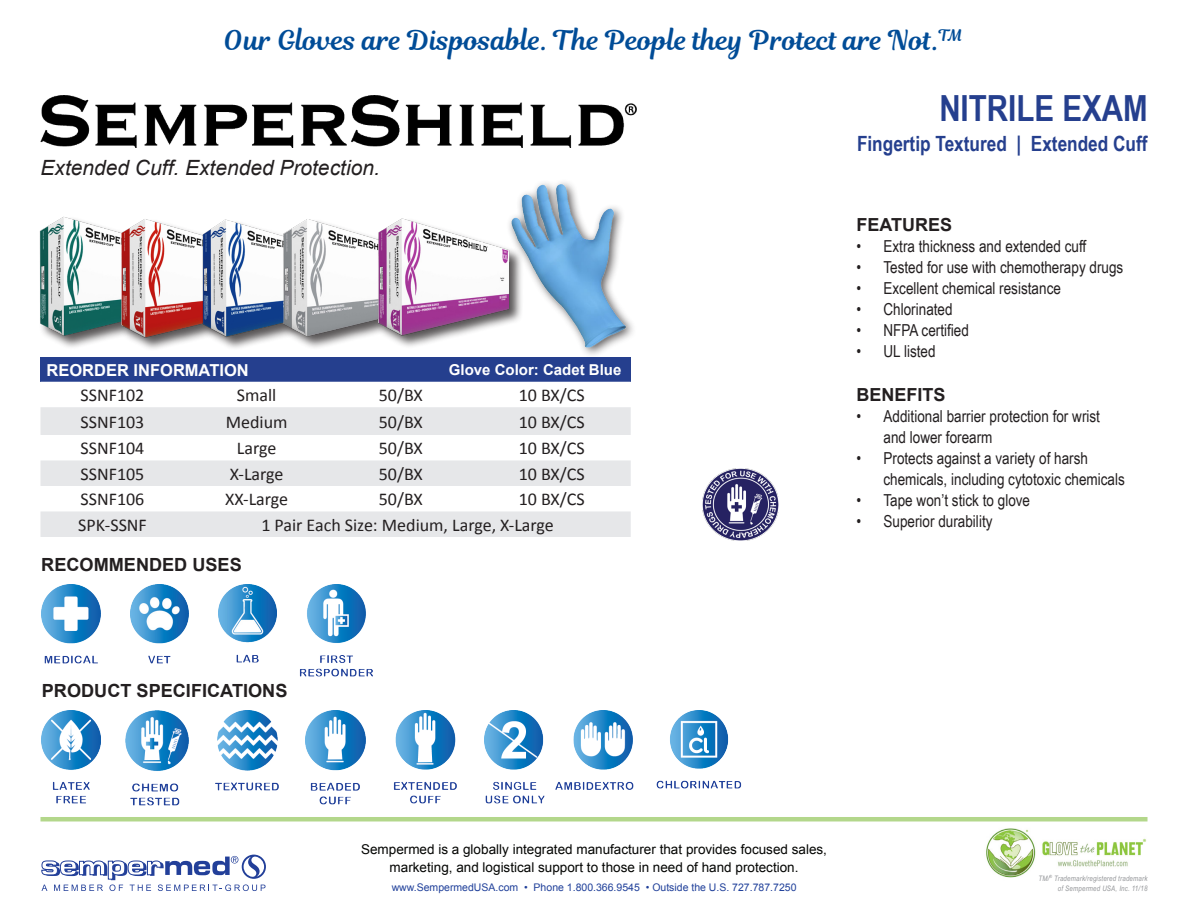
<style>
.page{position:relative;width:1188px;height:918px;background:#fff}
.page>*{position:absolute;margin:0;border:0;box-sizing:border-box;transform-origin:0 0}
.t1{font:700 36px "Arial Narrow";color:#253f8e}
.t2{font:27px "Magnolia Script";color:#004c97}
.t3{font:italic 21px "Arial";color:#231f20}
.t4{font:700 21px "Arial Narrow";color:#253f8e}
.t5{font:700 18.15px "Arial";color:#231f20}
.t6{font:18px "Calibri";color:#231f20}
.t7{font:700 18px "Arial";color:#231f20}
.t8{font:16.5px/21px "Arial Narrow";color:#231f20}
.t9{font:700 16.5px "Arial";color:#fff}
.t10{font:700 15px "Arial";color:#fff}
.t11{font:13.5px/18px "Arial";color:#040503;text-align:center}
.t12{font:10.5px "Arial";color:#20409a}
.t13{font:italic 7.5px/10.2px "Arial Narrow";letter-spacing:.025em;color:#939598;text-align:right}
</style>
<div class="page">
<img style="left:985px;top:821px;width:163px;height:57px">
<svg style="left:41px;top:855px;width:225px;height:36px"></svg>
<hr style="left:40px;top:817px;width:1108px;height:4px;background:#b3d78b">
<img style="left:39px;top:216px;width:75px;height:129px">
<div style="left:120px;top:219px;width:150px;height:132px;background:#231f20;opacity:.75"></div>
<img style="left:114px;top:219px;width:79px;height:127px">
<div style="left:202px;top:219px;width:139px;height:132px;background:#231f20;opacity:.75"></div>
<img style="left:193px;top:219px;width:89px;height:127px">
<div style="left:282px;top:219px;width:148px;height:131px;background:#231f20;opacity:.75"></div>
<img style="left:263px;top:219px;width:114px;height:126px">
<div style="left:40px;top:358px;width:591px;height:24px;background:#253f8e"></div>
<svg style="left:40px;top:407px;width:591px;height:130px;fill:#e6e7e9"></svg>
<img style="left:130px;top:585px;width:59px;height:79px">
<img style="left:219px;top:585px;width:57px;height:78px">
<img style="left:299px;top:585px;width:74px;height:92px">
<img style="left:41px;top:711px;width:59px;height:93px">
<img style="left:216px;top:711px;width:63px;height:80px">
<img style="left:306px;top:711px;width:59px;height:94px">
<img style="left:393px;top:711px;width:64px;height:93px">
<img style="left:555px;top:711px;width:78px;height:79px">
<img style="left:484px;top:711px;width:61px;height:93px">
<img style="left:41px;top:585px;width:59px;height:79px">
<img style="left:656px;top:711px;width:86px;height:78px">
<div style="left:377px;top:218px;width:147px;height:131px;background:#fff"></div>
<img style="left:358px;top:218px;width:142px;height:126px">
<img style="left:126px;top:711px;width:63px;height:95px">
<img style="left:41px;top:96px;width:596px;height:51px">
<img style="left:703px;top:468px;width:75px;height:72px">
<img style="left:500px;top:182px;width:132px;height:169px">
<h2 class="t2" style="left:224px;top:20px;width:740px">Our Gloves are Disposable. The People they Protect are Not.<sup>TM</sup></h2>
<p class="t3" style="left:41px;top:154px;width:341px">Extended Cuff. Extended Protection.</p>
<p class="t9" style="left:46px;top:359px;width:204px">REORDER INFORMATION</p>
<p class="t6" style="left:81px;top:384px;width:65px">SSNF102</p>
<p class="t6" style="left:237px;top:384px;width:41px">Small</p>
<p class="t6" style="left:379px;top:384px;width:45px">50/BX</p>
<p class="t6" style="left:519px;top:384px;width:67px">10 BX/CS</p>
<p class="t6" style="left:81px;top:411px;width:65px">SSNF103</p>
<p class="t6" style="left:226px;top:411px;width:63px">Medium</p>
<p class="t6" style="left:379px;top:411px;width:45px">50/BX</p>
<p class="t6" style="left:519px;top:411px;width:67px">10 BX/CS</p>
<p class="t6" style="left:81px;top:437px;width:65px">SSNF104</p>
<p class="t6" style="left:237px;top:437px;width:41px">Large</p>
<p class="t6" style="left:379px;top:437px;width:45px">50/BX</p>
<p class="t6" style="left:519px;top:437px;width:67px">10 BX/CS</p>
<p class="t6" style="left:81px;top:463px;width:65px">SSNF105</p>
<p class="t6" style="left:230px;top:463px;width:55px">X-Large</p>
<p class="t6" style="left:379px;top:463px;width:45px">50/BX</p>
<p class="t6" style="left:519px;top:463px;width:67px">10 BX/CS</p>
<p class="t6" style="left:81px;top:488px;width:65px">SSNF106</p>
<p class="t6" style="left:225px;top:488px;width:64px">XX-Large</p>
<p class="t6" style="left:379px;top:488px;width:45px">50/BX</p>
<p class="t6" style="left:519px;top:488px;width:67px">10 BX/CS</p>
<p class="t6" style="left:78px;top:514px;width:70px">SPK-SSNF</p>
<p class="t6" style="left:261px;top:514px;width:294px">1 Pair Each Size: Medium, Large, X-Large</p>
<p class="t5" style="left:41px;top:553px;width:202px">RECOMMENDED USES</p>
<p class="t10" style="left:449px;top:360px;width:174px">Glove Color: Cadet Blue</p>
<p class="t5" style="left:42px;top:679px;width:247px">PRODUCT SPECIFICATIONS</p>
<p class="t1" style="left:939px;top:81px;width:210px">NITRILE EXAM</p>
<p class="t4" style="left:857px;top:128px;width:292px">Fingertip Textured | Extended Cuff</p>
<p class="t7" style="left:856px;top:213px;width:97px">FEATURES</p>
<p class="t8" style="left:856px;top:235px;width:231px">• Extra thickness and extended cuff</p>
<p class="t8" style="left:856px;top:256px;width:268px">• Tested for use with chemotherapy drugs</p>
<p class="t8" style="left:856px;top:277px;width:206px">• Excellent chemical resistance</p>
<p class="t8" style="left:856px;top:298px;width:98px">• Chlorinated</p>
<p class="t8" style="left:856px;top:319px;width:114px">• NFPA certified</p>
<p class="t8" style="left:856px;top:340px;width:81px">• UL listed</p>
<p class="t7" style="left:856px;top:383px;width:91px">BENEFITS</p>
<p class="t8" style="left:884px;top:405px;width:218px;text-indent:-27px">• Additional barrier protection for wrist and lower forearm</p>
<p class="t8" style="left:884px;top:447px;width:243px;text-indent:-27px">• Protects against a variety of harsh chemicals, including cytotoxic chemicals</p>
<p class="t8" style="left:856px;top:489px;width:175px">• Tape won’t stick to glove</p>
<p class="t8" style="left:856px;top:510px;width:138px">• Superior durability</p>
<p class="t11" style="left:361px;top:840px;width:467px">Sempermed is a globally integrated manufacturer that provides focused sales, marketing, and logistical support to those in need of hand protection.</p>
<p class="t12" style="left:392px;top:881px;width:406px">www.SempermedUSA.com • Phone 1.800.366.9545 • Outside the U.S. 727.787.7250</p>
<p class="t13" style="left:1038px;top:873px;width:111px">TM/<sup>®</sup> Trademark/registered trademark of Sempermed USA, Inc. 11/18</p>
</div>
